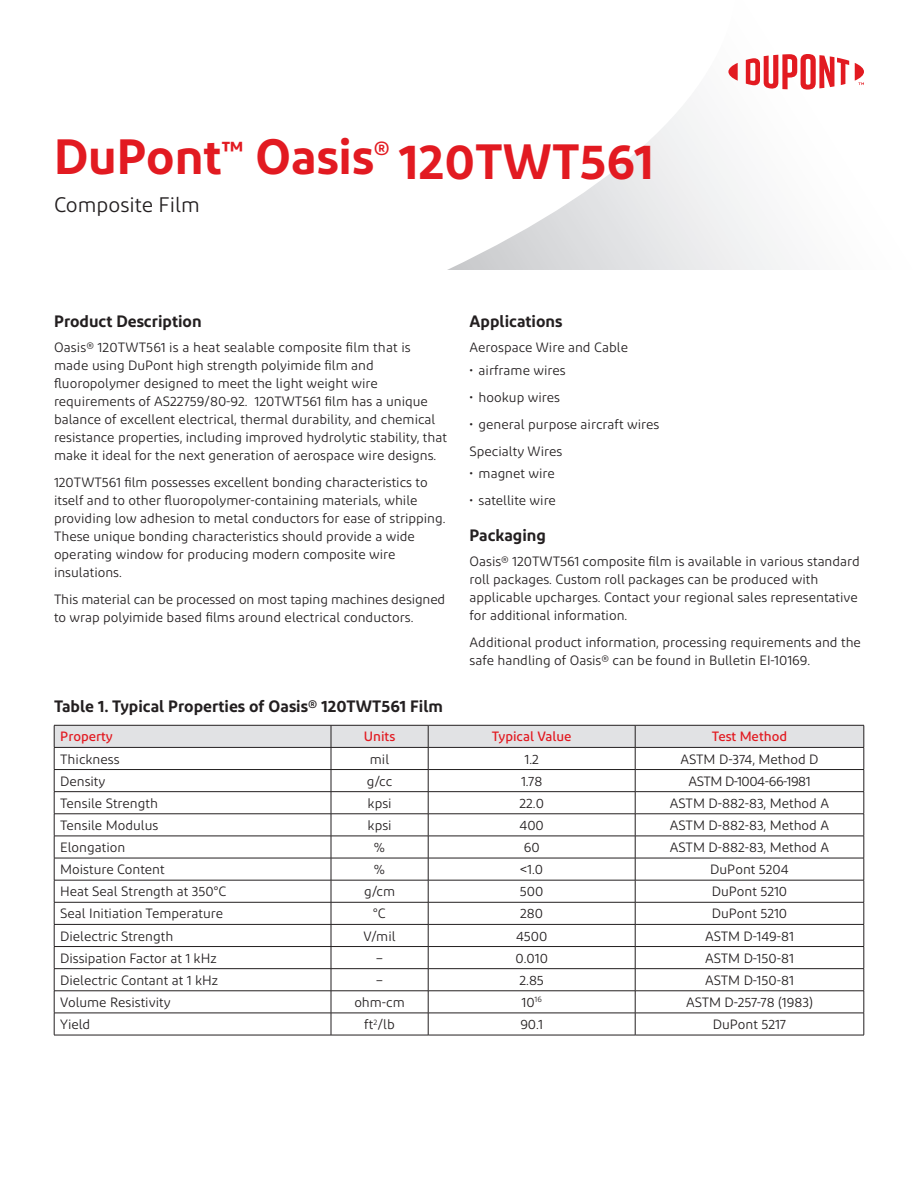
<style>
.page{position:relative;width:918px;height:1188px;background:#fff}
.page>*{position:absolute;margin:0;border:0;box-sizing:border-box;transform-origin:0 0}
.t1{font:600 49.5px "Diodrum";color:#e21a21}
.t2{font:21px "Diodrum";color:#231f20}
.t3{font:600 16.5px "Diodrum";color:#231f20}
.t4{font:13.5px/18px "Diodrum";color:#231f20}
.t5{font:500 13.5px "Diodrum";color:#e21a21}
.t6{font:13.5px "Diodrum";letter-spacing:-.03em;color:#231f20}
</style>
<div class="page">
<svg style="left:447px;top:103px;width:291px;height:167px"></svg>
<svg style="left:728px;top:63px;width:10px;height:18px"></svg>
<svg style="left:746px;top:54px;width:103px;height:36px"></svg>
<svg style="left:855px;top:63px;width:9px;height:22px"></svg>
<svg style="left:54px;top:725px;width:811px;height:310px"></svg>
<hr style="left:54px;top:1035px;width:277px;height:1px;background:#231f20">
<hr style="left:331px;top:1035px;width:97px;height:1px;background:#231f20">
<hr style="left:428px;top:1035px;width:207px;height:1px;background:#231f20">
<hr style="left:635px;top:1035px;width:229px;height:1px;background:#231f20">
<hr style="left:54px;top:747px;width:277px;height:1px;background:#231f20">
<hr style="left:331px;top:747px;width:97px;height:1px;background:#231f20">
<hr style="left:428px;top:747px;width:207px;height:1px;background:#231f20">
<hr style="left:635px;top:747px;width:229px;height:1px;background:#231f20">
<hr style="left:54px;top:814px;width:277px;height:1px;background:#231f20">
<hr style="left:331px;top:814px;width:97px;height:1px;background:#231f20">
<hr style="left:428px;top:814px;width:207px;height:1px;background:#231f20">
<hr style="left:635px;top:814px;width:229px;height:1px;background:#231f20">
<h1 class="t1" style="left:54px;top:125px;width:601px">DuPont<sup>™</sup> Oasis<sup>®</sup> 120TWT561</h1>
<h2 class="t2" style="left:54px;top:192px;width:147px">Composite Film</h2>
<p class="t3" style="left:54px;top:311px;width:149px">Product Description</p>
<p class="t4" style="left:54px;top:338px;width:395px">Oasis® 120TWT561 is a heat sealable composite film that is made using DuPont high strength polyimide film and fluoropolymer designed to meet the light weight wire requirements of AS22759/80-92. 120TWT561 film has a unique balance of excellent electrical, thermal durability, and chemical resistance properties, including improved hydrolytic stability, that make it ideal for the next generation of aerospace wire designs.</p>
<p class="t4" style="left:54px;top:473px;width:393px">120TWT561 film possesses excellent bonding characteristics to itself and to other fluoropolymer-containing materials, while providing low adhesion to metal conductors for ease of stripping.<br>These unique bonding characteristics should provide a wide operating window for producing modern composite wire insulations.</p>
<p class="t4" style="left:54px;top:590px;width:393px">This material can be processed on most taping machines designed to wrap polyimide based films around electrical conductors.</p>
<p class="t3" style="left:470px;top:311px;width:94px">Applications</p>
<p class="t4" style="left:470px;top:338px;width:160px">Aerospace Wire and Cable</p>
<p class="t4" style="left:470px;top:361px;width:98px">• airframe wires</p>
<p class="t4" style="left:470px;top:388px;width:92px">• hookup wires</p>
<p class="t4" style="left:470px;top:410px;width:191px;line-height:27px">• general purpose aircraft wires<br>Specialty Wires</p>
<p class="t4" style="left:470px;top:464px;width:87px">• magnet wire</p>
<p class="t4" style="left:470px;top:491px;width:88px">• satellite wire</p>
<p class="t3" style="left:470px;top:525px;width:78px">Packaging</p>
<p class="t4" style="left:470px;top:552px;width:392px">Oasis® 120TWT561 composite film is available in various standard roll packages. Custom roll packages can be produced with applicable upcharges. Contact your regional sales representative for additional information.</p>
<p class="t4" style="left:470px;top:633px;width:393px">Additional product information, processing requirements and the safe handling of Oasis® can be found in Bulletin EI-10169.</p>
<p class="t3" style="left:54px;top:696px;width:390px">Table 1. Typical Properties of Oasis® 120TWT561 Film</p>
<p class="t5" style="left:60px;top:728px;width:54px">Property</p>
<p class="t5" style="left:364px;top:728px;width:33px">Units</p>
<p class="t5" style="left:492px;top:728px;width:81px">Typical Value</p>
<p class="t5" style="left:712px;top:728px;width:77px">Test Method</p>
<p class="t4" style="left:60px;top:750px;width:61px">Thickness</p>
<p class="t4" style="left:370px;top:750px;width:21px">mil</p>
<p class="t4" style="left:525px;top:750px;width:16px">1.2</p>
<p class="t4" style="left:680px;top:750px;width:140px">ASTM D-374, Method D</p>
<p class="t4" style="left:60px;top:772px;width:47px">Density</p>
<p class="t4" style="left:367px;top:772px;width:27px">g/cc</p>
<p class="t4" style="left:521px;top:772px;width:23px">1.78</p>
<p class="t6" style="left:688px;top:773px;width:124px">ASTM D-1004-66-1981</p>
<p class="t4" style="left:60px;top:794px;width:99px">Tensile Strength</p>
<p class="t4" style="left:368px;top:794px;width:26px">kpsi</p>
<p class="t4" style="left:519px;top:794px;width:26px">22.0</p>
<p class="t4" style="left:670px;top:794px;width:161px">ASTM D-882-83, Method A</p>
<p class="t4" style="left:60px;top:816px;width:100px">Tensile Modulus</p>
<p class="t4" style="left:368px;top:816px;width:26px">kpsi</p>
<p class="t4" style="left:519px;top:816px;width:26px">400</p>
<p class="t4" style="left:670px;top:816px;width:161px">ASTM D-882-83, Method A</p>
<p class="t4" style="left:60px;top:838px;width:67px">Elongation</p>
<p class="t4" style="left:374px;top:838px;width:13px">%</p>
<p class="t4" style="left:524px;top:838px;width:17px">60</p>
<p class="t4" style="left:670px;top:838px;width:161px">ASTM D-882-83, Method A</p>
<p class="t4" style="left:60px;top:860px;width:106px">Moisture Content</p>
<p class="t4" style="left:374px;top:860px;width:13px">%</p>
<p class="t4" style="left:520px;top:860px;width:24px">&lt;1.0</p>
<p class="t4" style="left:710px;top:860px;width:80px">DuPont 5204</p>
<p class="t4" style="left:60px;top:882px;width:168px">Heat Seal Strength at 350°C</p>
<p class="t4" style="left:364px;top:882px;width:32px">g/cm</p>
<p class="t4" style="left:520px;top:882px;width:25px">500</p>
<p class="t4" style="left:712px;top:882px;width:77px">DuPont 5210</p>
<p class="t4" style="left:60px;top:904px;width:165px">Seal Initiation Temperature</p>
<p class="t4" style="left:373px;top:904px;width:14px">°C</p>
<p class="t4" style="left:520px;top:904px;width:24px">280</p>
<p class="t4" style="left:712px;top:904px;width:77px">DuPont 5210</p>
<p class="t4" style="left:60px;top:927px;width:115px">Dielectric Strength</p>
<p class="t4" style="left:364px;top:927px;width:34px">V/mil</p>
<p class="t4" style="left:516px;top:927px;width:33px">4500</p>
<p class="t4" style="left:705px;top:927px;width:91px">ASTM D-149-81</p>
<p class="t4" style="left:60px;top:949px;width:158px">Dissipation Factor at 1 kHz</p>
<p class="t4" style="left:376px;top:949px;width:8px">–</p>
<p class="t4" style="left:515px;top:949px;width:34px">0.010</p>
<p class="t4" style="left:705px;top:949px;width:90px">ASTM D-150-81</p>
<p class="t4" style="left:60px;top:971px;width:159px">Dielectric Contant at 1 kHz</p>
<p class="t4" style="left:376px;top:971px;width:8px">–</p>
<p class="t4" style="left:519px;top:971px;width:26px">2.85</p>
<p class="t4" style="left:705px;top:971px;width:90px">ASTM D-150-81</p>
<p class="t4" style="left:60px;top:993px;width:112px">Volume Resistivity</p>
<p class="t4" style="left:354px;top:993px;width:52px">ohm-cm</p>
<p class="t4" style="left:522px;top:993px;width:22px">10<sup>16</sup></p>
<p class="t4" style="left:686px;top:993px;width:129px">ASTM D-257-78 (1983)</p>
<p class="t4" style="left:60px;top:1015px;width:32px">Yield</p>
<p class="t4" style="left:364px;top:1015px;width:32px">ft<sup>2</sup>/lb</p>
<p class="t4" style="left:520px;top:1015px;width:24px">90.1</p>
<p class="t4" style="left:713px;top:1015px;width:75px">DuPont 5217</p>
</div>
